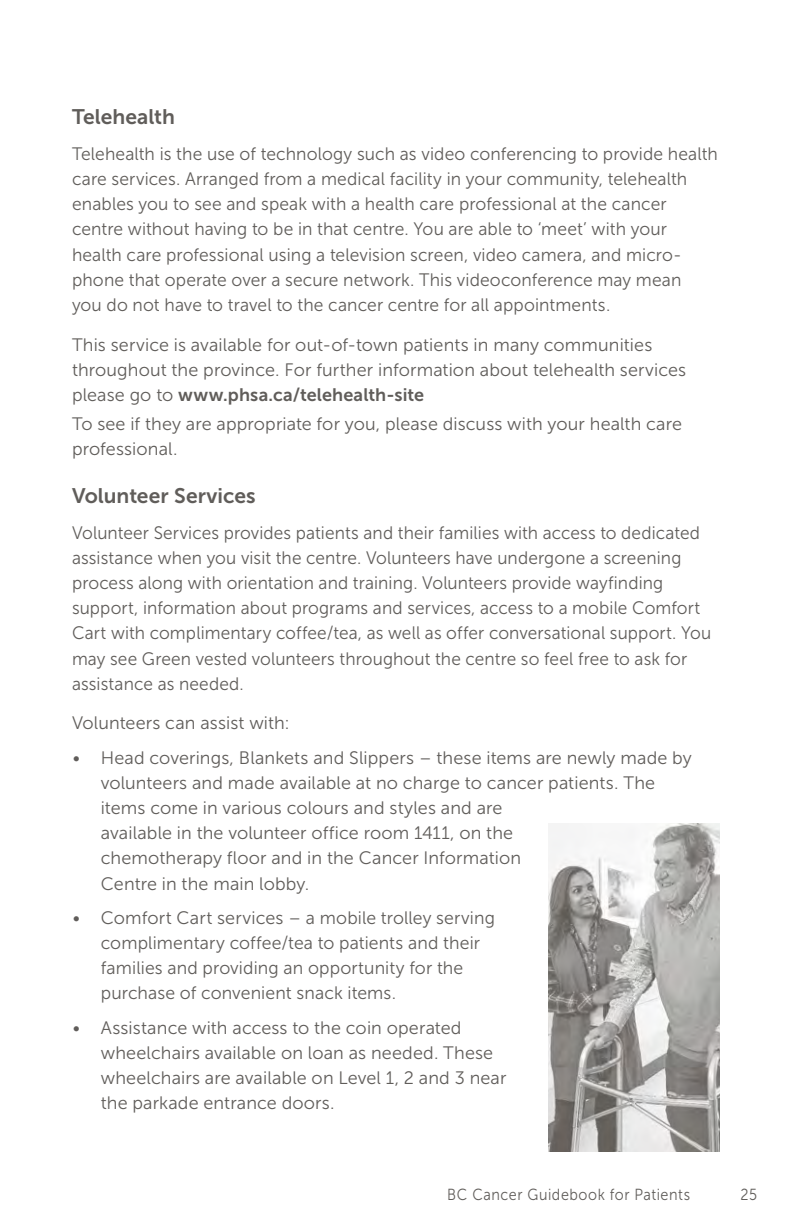
<style>
.page{position:relative;width:792px;height:1224px;background:#fff}
.page>*{position:absolute;margin:0;border:0;box-sizing:border-box;transform-origin:0 0}
.t1{font:21px "Museo Sans 700";color:#605d5a}
.t2{font:18px/25.2px "Museo Sans 300";letter-spacing:.005em;color:#605d5a}
.t3{font:18px/25.2px "Museo Sans 300";letter-spacing:.005em;color:#605d5a;scale:.96 1}
.t4{font:18px "Museo Sans 700";letter-spacing:.01em;color:#605d5a}
.t5{font:16px "Museo Sans 300";letter-spacing:.04em;color:#605d5a;scale:.9 1}
.s1{font-family:"Museo Sans 300"}
</style>
<div class="page">
<img style="left:549px;top:824px;width:171px;height:328px">
<p class="t1" style="left:72px;top:105px;width:104px">Telehealth</p>
<p class="t2" style="left:72px;top:141px;width:647px">Telehealth is the use of technology such as video conferencing to provide health care services. Arranged from a medical facility in your community, telehealth enables you to see and speak with a health care professional at the cancer centre without having to be in that centre. You are able to ‘meet’ with your health care professional using a television screen, video camera, and micro&shy;phone that operate over a secure network. This videoconference may mean<br>you do not have to travel to the cancer centre for all appointments.</p>
<p class="t2" style="left:72px;top:332px;width:616px">This service is available for out-of-town patients in many communities throughout the province. For further information about telehealth services</p>
<p class="t4" style="left:72px;top:385px;width:354px"><span class="s1">please go to</span> www.phsa.ca/telehealth-site</p>
<p class="t2" style="left:72px;top:411px;width:612px">To see if they are appropriate for you, please discuss with your health care professional.</p>
<p class="t1" style="left:72px;top:484px;width:185px">Volunteer Services</p>
<p class="t3" style="left:72px;top:520px;width:667px">Volunteer Services provides patients and their families with access to dedicated assistance when you visit the centre. Volunteers have undergone a screening process along with orientation and training. Volunteers provide wayfinding support, information about programs and services, access to a mobile Comfort Cart with complimentary coffee/tea, as well as offer conversational support. You may see Green vested volunteers throughout the centre so feel free to ask for assistance as needed.</p>
<p class="t2" style="left:72px;top:711px;width:219px">Volunteers can assist with:</p>
<p class="t2" style="left:101px;top:745px;width:592px;text-indent:-28px">• Head coverings, Blankets and Slippers – these items are newly made by volunteers and made available at no charge to cancer patients. The items come in various colours and styles and are<br>available in the volunteer office room 1411, on the<br>chemotherapy floor and in the Cancer Information<br>Centre in the main lobby.</p>
<p class="t2" style="left:101px;top:905px;width:396px;text-indent:-28px">• Comfort Cart services – a mobile trolley serving complimentary coffee/tea to patients and their families and providing an opportunity for the purchase of convenient snack items.</p>
<p class="t2" style="left:101px;top:1015px;width:407px;text-indent:-28px">• Assistance with access to the coin operated wheelchairs available on loan as needed. These wheelchairs are available on Level 1, 2 and 3 near the parkade entrance doors.</p>
<p class="t5" style="left:447px;top:1186px;width:271px">BC Cancer Guidebook for Patients</p>
<p class="t5" style="left:741px;top:1186px;width:20px">25</p>
</div>
